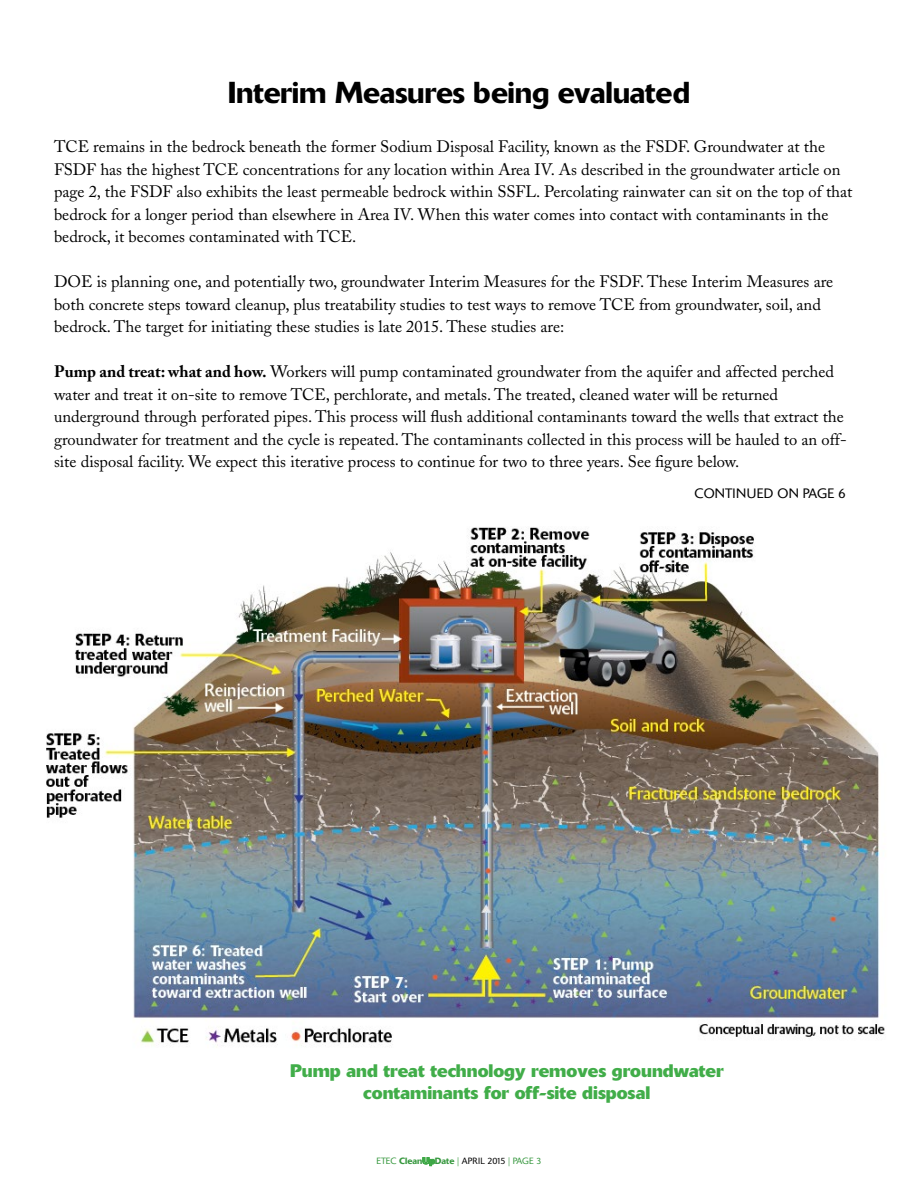
<style>
.page{position:relative;width:918px;height:1188px;background:#fff}
.page>*{position:absolute;margin:0;border:0;box-sizing:border-box;transform-origin:0 0}
.head1{font:500 30px "Delta";letter-spacing:-.01em;color:#000}
.ARsubheads{font:700 18px/21.6px "Delta";color:#41ad49;text-align:center}
.body{font:16.5px/22.5px "Adobe Caslon";color:#000}
.t1{font:300 13.5px "Delta";letter-spacing:.02em;color:#000}
.t2{font:300 9px "Delta";color:#37983f}
.s1{font-weight:700}
.s2{font-weight:500}
.s3{font-family:"Delta Outline";font-weight:400}
.s4{color:#000}
</style>
<div class="page">
<img style="left:46px;top:527px;width:839px;height:519px">
<svg style="left:423px;top:1157px;width:12px;height:9px"></svg>
<p class="head1" style="left:228px;top:74px;width:464px">Interim Measures being evaluated</p>
<p class="body" style="left:54px;top:136px;width:800px">TCE remains in the bedrock beneath the former Sodium Disposal Facility, known as the FSDF. Groundwater at the FSDF has the highest TCE concentrations for any location within Area IV. As described in the groundwater article on page 2, the FSDF also exhibits the least permeable bedrock within SSFL. Percolating rainwater can sit on the top of that bedrock for a longer period than elsewhere in Area IV. When this water comes into contact with contaminants in the bedrock, it becomes contaminated with TCE.</p>
<p class="body" style="left:54px;top:271px;width:781px">DOE is planning one, and potentially two, groundwater Interim Measures for the FSDF. These Interim Measures are both concrete steps toward cleanup, plus treatability studies to test ways to remove TCE from groundwater, soil, and bedrock. The target for initiating these studies is late 2015. These studies are:</p>
<p class="body" style="left:54px;top:361px;width:794px"><span class="s1">Pump and treat: what and how.</span> Workers will pump contaminated groundwater from the aquifer and affected perched water and treat it on-site to remove TCE, perchlorate, and metals. The treated, cleaned water will be returned underground through perforated pipes. This process will flush additional contaminants toward the wells that extract the groundwater for treatment and the cycle is repeated. The contaminants collected in this process will be hauled to an off&shy;site disposal facility. We expect this iterative process to continue for two to three years. See figure below.</p>
<p class="t1" style="left:694px;top:486px;width:153px">CONTINUED ON PAGE 6</p>
<p class="ARsubheads" style="left:290px;top:1060px;width:435px">Pump and treat technology removes groundwater contaminants for off-site disposal</p>
<p class="t2" style="left:377px;top:1156px;width:166px">ETEC <span class="s2">Clean</span><span class="s3">Up</span><span class="s2">Date</span> | <span class="s4">APRIL 2015</span> | PAGE 3</p>
</div>
